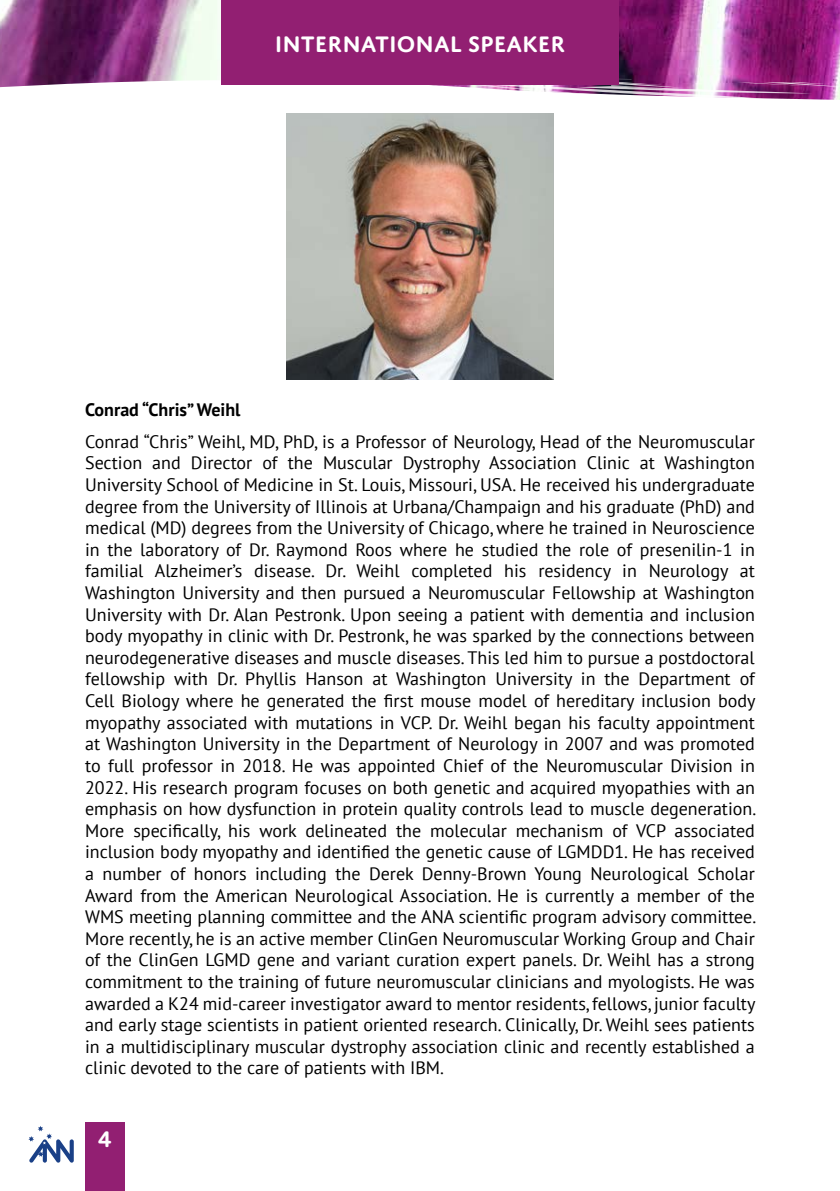
<style>
.page{position:relative;width:840px;height:1191px;background:#fff}
.page>*{position:absolute;margin:0;border:0;box-sizing:border-box;transform-origin:0 0}
.t1{font:600 24px "Domus Titling";color:#fff}
.t2{font:18px/21.6px "PT Sans";color:#000;text-align:justify}
.t3{font:700 18px "PT Sans";color:#000}
</style>
<div class="page">
<div style="left:85px;top:1123px;width:40px;height:68px;background:#921f72"></div>
<svg style="left:28px;top:1126px;width:46px;height:36px"></svg>
<img style="left:0;top:0;width:839px;height:78px">
<svg style="left:430px;top:75px;width:409px;height:75px"></svg>
<div style="left:221px;top:0;width:397px;height:85px;background:#921f72"></div>
<img style="left:286px;top:113px;width:267px;height:267px">
<h1 class="t1" style="left:274px;top:30px;width:292px">INTERNATIONAL SPEAKER</h1>
<p class="t3" style="left:85px;top:398px;width:157px">Conrad “Chris” Weihl</p>
<p class="t2" style="left:85px;top:430px;width:672px">Conrad “Chris” Weihl, MD, PhD, is a Professor of Neurology, Head of the Neuromuscular Section and Director of the Muscular Dystrophy Association Clinic at Washington University School of Medicine in St. Louis, Missouri, USA. He received his undergraduate degree from the University of Illinois at Urbana/Champaign and his graduate (PhD) and medical (MD) degrees from the University of Chicago, where he trained in Neuroscience in the laboratory of Dr. Raymond Roos where he studied the role of presenilin-1 in familial Alzheimer’s disease. Dr. Weihl completed his residency in Neurology at Washington University and then pursued a Neuromuscular Fellowship at Washington University with Dr. Alan Pestronk. Upon seeing a patient with dementia and inclusion body myopathy in clinic with Dr. Pestronk, he was sparked by the connections between neurodegenerative diseases and muscle diseases. This led him to pursue a postdoctoral fellowship with Dr. Phyllis Hanson at Washington University in the Department of Cell Biology where he generated the first mouse model of hereditary inclusion body myopathy associated with mutations in VCP. Dr. Weihl began his faculty appointment at Washington University in the Department of Neurology in 2007 and was promoted to full professor in 2018. He was appointed Chief of the Neuromuscular Division in 2022. His research program focuses on both genetic and acquired myopathies with an emphasis on how dysfunction in protein quality controls lead to muscle degeneration.<br>More specifically, his work delineated the molecular mechanism of VCP associated inclusion body myopathy and identified the genetic cause of LGMDD1. He has received a number of honors including the Derek Denny-Brown Young Neurological Scholar Award from the American Neurological Association. He is currently a member of the WMS meeting planning committee and the ANA scientific program advisory committee.<br>More recently, he is an active member ClinGen Neuromuscular Working Group and Chair of the ClinGen LGMD gene and variant curation expert panels. Dr. Weihl has a strong commitment to the training of future neuromuscular clinicians and myologists. He was awarded a K24 mid-career investigator award to mentor residents, fellows, junior faculty and early stage scientists in patient oriented research. Clinically, Dr. Weihl sees patients in a multidisciplinary muscular dystrophy association clinic and recently established a clinic devoted to the care of patients with IBM.</p>
<h1 class="t1" style="left:98px;top:1125px;width:16px">4</h1>
</div>
